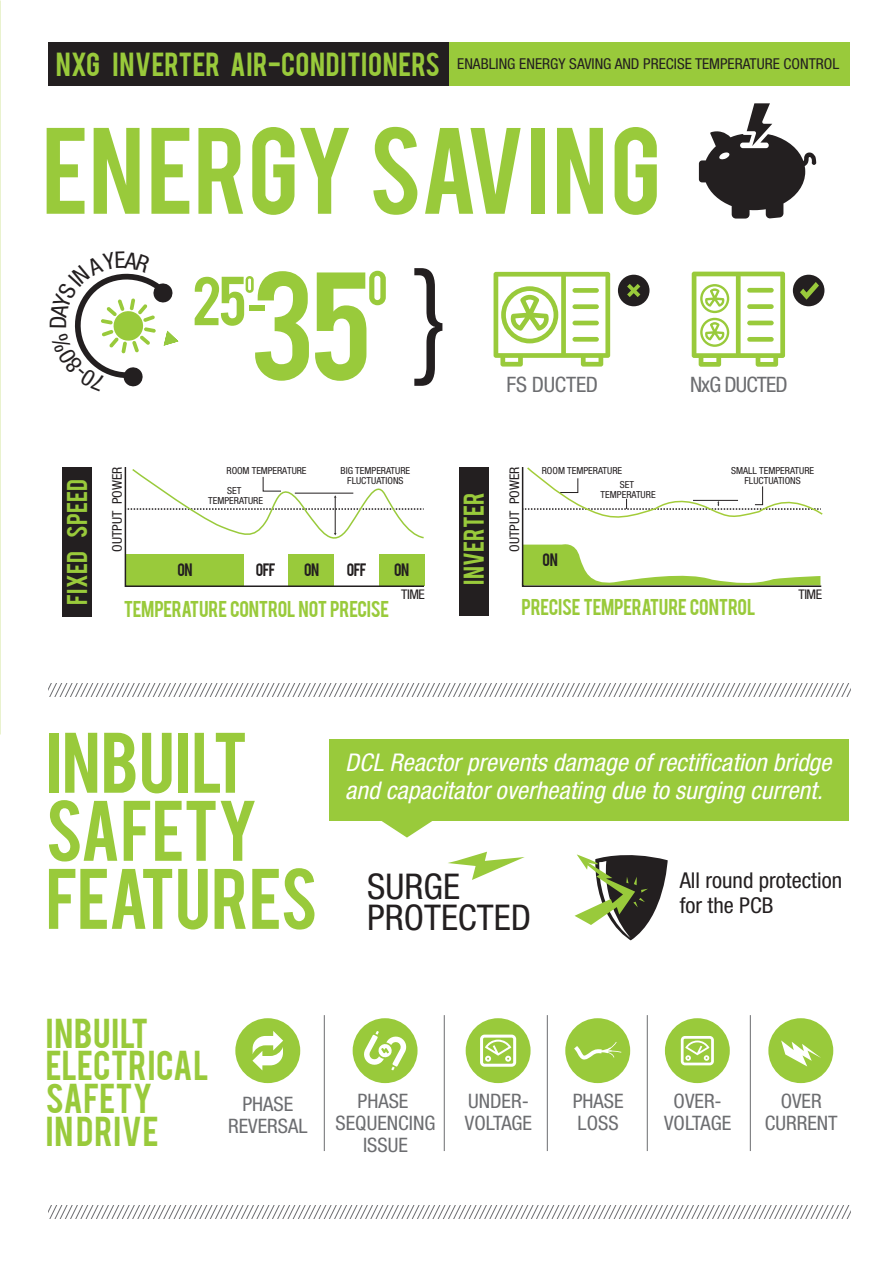
<style>
.page{position:relative;width:893px;height:1263px;background:#fff}
.page>*{position:absolute;margin:0;border:0;box-sizing:border-box;transform-origin:0 0}
.t1{font:120.15px "Bebas";color:#99ca3b}
.t2{font:96.45px "Bebas";color:#99ca3b}
.t3{font:67.35px/68.1px "Bebas";letter-spacing:-.01em;color:#99ca3b}
.t4{font:condensed 35.55px/30.9px "Helvetica Neue LT Pro";color:#231f20}
.t5{font:32.85px/32.7px "Bebas";letter-spacing:.02em;color:#99ca3b}
.t6{font:italic condensed 24.45px/27.8px "Helvetica Neue LT Pro";color:#fff}
.t7{font:22.5px "Bebas";letter-spacing:.015em;color:#99ca3b}
.t8{font:condensed 21.9px/25.3px "Helvetica Neue LT Pro";color:#231f20}
.t9{font:condensed 21.3px "Helvetica Neue LT Pro";letter-spacing:-.04em;color:#6c6d70}
.t10{font:condensed 21.3px "Helvetica Neue LT Pro";letter-spacing:-.01em;color:#6c6d70}
.t11{font:condensed 19.95px/21.9px "Helvetica Neue LT Pro";color:#6c6d70;text-align:center}
.t12{font:18px "Bebas";letter-spacing:-.015em;color:#99ca3b}
.t13{font:condensed 15px "Helvetica Neue LT Pro";color:#231f20}
.t14{font:14.1px "Bebas";letter-spacing:-.035em;color:#231f20}
.t15{font:condensed 13.35px "Helvetica Neue LT Pro";color:#231f20}
.t16{font:condensed 9.75px/10.1px "Helvetica Neue LT Pro";color:#231f20}
.s1{font-family:"Bebas";font-stretch:normal;font-size:26.25px;color:#99ca3b}
</style>
<div class="page">
<svg style="left:0;top:0;width:1px;height:734px"></svg>
<svg style="left:195px;top:276px;width:59px;height:50px"></svg>
<div style="left:250px;top:306px;width:15px;height:5px;background:#99ca3b"></div>
<svg style="left:369px;top:271px;width:17px;height:34px"></svg>
<svg style="left:414px;top:268px;width:28px;height:118px"></svg>
<svg style="left:494px;top:272px;width:116px;height:95px"></svg>
<div style="left:618px;top:275px;width:31px;height:31px;background:#231f20;border-radius:50%"></div>
<svg style="left:627px;top:284px;width:13px;height:13px"></svg>
<div style="left:793px;top:275px;width:31px;height:31px;background:#231f20;border-radius:50%"></div>
<svg style="left:800px;top:282px;width:19px;height:18px"></svg>
<svg style="left:692px;top:272px;width:93px;height:95px"></svg>
<div style="left:459px;top:467px;width:30px;height:148px;background:#231f20"></div>
<svg style="left:521px;top:467px;width:302px;height:120px"></svg>
<svg style="left:124px;top:467px;width:301px;height:120px"></svg>
<hr style="left:295px;top:493px;width:58px;height:1px;background:#231f20">
<div style="left:63px;top:467px;width:29px;height:150px;background:#231f20"></div>
<div style="left:48px;top:43px;width:401px;height:43px;background:#231f20"></div>
<div style="left:449px;top:43px;width:400px;height:43px;background:#99ca3b"></div>
<svg style="left:699px;top:103px;width:117px;height:116px"></svg>
<svg style="left:49px;top:683px;width:802px;height:13px"></svg>
<svg style="left:574px;top:854px;width:94px;height:86px"></svg>
<svg style="left:448px;top:852px;width:77px;height:28px"></svg>
<div style="left:329px;top:740px;width:520px;height:81px;background:#99ca3b"></div>
<svg style="left:381px;top:821px;width:51px;height:16px"></svg>
<svg style="left:49px;top:1205px;width:802px;height:13px"></svg>
<div style="left:235px;top:1018px;width:65px;height:65px;background:#99ca3b;border-radius:50%"></div>
<svg style="left:252px;top:1031px;width:31px;height:39px"></svg>
<div style="left:353px;top:1018px;width:65px;height:65px;background:#99ca3b;border-radius:50%"></div>
<svg style="left:364px;top:1031px;width:43px;height:39px"></svg>
<hr style="left:324px;top:1015px;width:1px;height:136px;background:#6c6d70">
<hr style="left:444px;top:1015px;width:1px;height:136px;background:#6c6d70">
<hr style="left:547px;top:1015px;width:1px;height:136px;background:#6c6d70">
<hr style="left:647px;top:1015px;width:1px;height:136px;background:#6c6d70">
<hr style="left:750px;top:1015px;width:1px;height:136px;background:#6c6d70">
<div style="left:466px;top:1018px;width:65px;height:65px;background:#99ca3b;border-radius:50%"></div>
<svg style="left:480px;top:1034px;width:36px;height:33px"></svg>
<div style="left:565px;top:1018px;width:65px;height:65px;background:#99ca3b;border-radius:50%"></div>
<svg style="left:574px;top:1042px;width:47px;height:18px"></svg>
<div style="left:665px;top:1018px;width:65px;height:65px;background:#99ca3b;border-radius:50%"></div>
<svg style="left:681px;top:1036px;width:33px;height:29px"></svg>
<div style="left:768px;top:1018px;width:65px;height:65px;background:#99ca3b;border-radius:50%"></div>
<svg style="left:781px;top:1040px;width:40px;height:26px"></svg>
<svg style="left:74px;top:273px;width:104px;height:114px"></svg>
<h3 class="t13" style="left:56px;top:55px;width:785px"><span class="s1">NXG INVERTER AIR-CONDITIONERS</span> ENABLING ENERGY SAVING AND PRECISE TEMPERATURE CONTROL</h3>
<h2 class="t2" style="left:42px;top:101px;width:621px">ENERGY SAVING</h2>
<h1 class="t1" style="left:249px;top:239px;width:124px">35</h1>
<h3 class="t7" style="left:61px;top:604px;width:127px;rotate:-90deg">FIXED SPEED</h3>
<h3 class="t15" style="left:109px;top:552px;width:87px;rotate:-90deg">OUTPUT POWER</h3>
<p class="t16" style="left:227px;top:461px;width:81px;line-height:19.4px">ROOM TEMPERATURE<br>SET</p>
<p class="t16" style="left:208px;top:495px;width:57px">TEMPERATURE</p>
<p class="t16" style="left:341px;top:466px;width:71px;text-align:center">BIG TEMPERATURE<br>FLUCTUATIONS</p>
<h3 class="t14" style="left:256px;top:559px;width:21px">OFF</h3>
<h3 class="t14" style="left:304px;top:559px;width:17px">ON</h3>
<h3 class="t14" style="left:347px;top:559px;width:21px">OFF</h3>
<h3 class="t14" style="left:394px;top:559px;width:17px">ON</h3>
<h3 class="t12" style="left:124px;top:595px;width:267px">TEMPERATURE CONTROL NOT PRECISE</h3>
<h3 class="t14" style="left:177px;top:559px;width:17px">ON</h3>
<h3 class="t15" style="left:401px;top:586px;width:25px">TIME</h3>
<h3 class="t10" style="left:507px;top:372px;width:93px">FS DUCTED</h3>
<h3 class="t9" style="left:690px;top:372px;width:99px">NxG DUCTED</h3>
<h3 class="t7" style="left:457px;top:585px;width:94px;rotate:-90deg">INVERTER</h3>
<h3 class="t15" style="left:507px;top:552px;width:87px;rotate:-90deg">OUTPUT POWER</h3>
<p class="t16" style="left:620px;top:464px;width:16px;line-height:13.6px;text-indent:-78px">ROOM TEMPERATURE<br>SET</p>
<p class="t16" style="left:601px;top:489px;width:57px">TEMPERATURE</p>
<h3 class="t14" style="left:543px;top:549px;width:17px">ON</h3>
<p class="t16" style="left:731px;top:466px;width:84px;text-align:center">SMALL TEMPERATURE<br>FLUCTUATIONS</p>
<h3 class="t12" style="left:521px;top:594px;width:236px">PRECISE TEMPERATURE CONTROL</h3>
<h3 class="t15" style="left:798px;top:586px;width:25px">TIME</h3>
<h3 class="t3" style="left:46px;top:724px;width:273px">INBUILT<br>SAFETY<br>FEATURES</h3>
<h3 class="t6" style="left:345px;top:749px;width:488px">DCL Reactor prevents damage of rectification bridge and capacitator overheating due to surging current.</h3>
<h3 class="t4" style="left:367px;top:871px;width:165px">SURGE<br>PROTECTED</h3>
<h3 class="t8" style="left:680px;top:867px;width:164px">All round protection for the PCB</h3>
<h3 class="t5" style="left:46px;top:1014px;width:165px">INBUILT<br>ELECTRICAL<br>SAFETY<br>IN DRIVE</h3>
<h3 class="t11" style="left:228px;top:1092px;width:81px">PHASE<br>REVERSAL</h3>
<h3 class="t11" style="left:336px;top:1090px;width:101px">PHASE<br>SEQUENCING<br>ISSUE</h3>
<h3 class="t11" style="left:465px;top:1090px;width:69px;text-align:left">UNDER-<br>VOLTAGE</h3>
<h3 class="t11" style="left:573px;top:1090px;width:52px;text-align:left">PHASE<br>LOSS</h3>
<h3 class="t11" style="left:664px;top:1090px;width:69px">OVER-<br>VOLTAGE</h3>
<h3 class="t11" style="left:765px;top:1090px;width:74px">OVER<br>CURRENT</h3>
</div>
